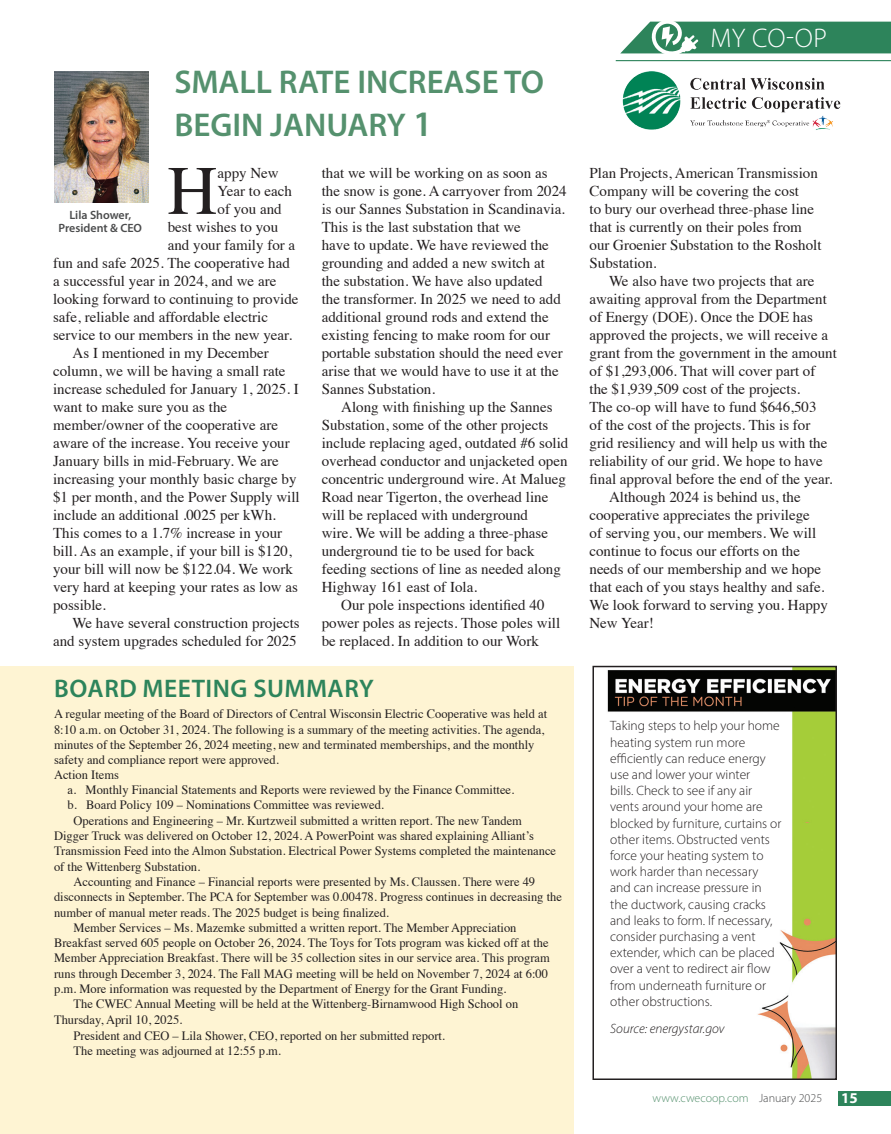
<style>
.page{position:relative;width:891px;height:1134px;background:#fff}
.page>*{position:absolute;margin:0;border:0;box-sizing:border-box;transform-origin:0 0}
.t1{font:69.45px "Times";color:#231f20}
.t2{font:600 33px "Myriad Pro";color:#55916e}
.t3{font:300 27px "Myriad Pro";color:#fff}
.headline{font:600 25.5px "Myriad Pro";letter-spacing:.02em;color:#2d845b}
.t4{font:15px/18px "Times";color:#231f20}
.t5{font:700 15px "Myriad Pro";color:#fff}
.subheads{font:300 13.5px/16.2px "Myriad Pro";color:#231f20}
.subheads-2{font:italic 300 13.5px "Myriad Pro";color:#231f20}
.t6{font:12.75px/15.3px "Times";color:#231f20}
.t7{font:300 12px "Myriad Pro";color:#538f6c}
.t8{font:600 12px "Myriad Pro";color:#4b4c4d}
.s1{font-size:36px}
.s2{color:#494a4b}
</style>
<div class="page">
<div style="left:0;top:667px;width:573px;height:467px;background:#fef4d3"></div>
<img style="left:622px;top:71px;width:219px;height:59px">
<hr style="left:616px;top:60px;width:275px;height:1px;background:#2d845b">
<svg style="left:620px;top:21px;width:271px;height:33px;background:#4e9774"></svg>
<div style="left:838px;top:1091px;width:53px;height:14px;background:#2d845b"></div>
<img style="left:54px;top:72px;width:94px;height:130px">
<img style="left:607px;top:669px;width:227px;height:408px">
<div style="left:592px;top:666px;width:245px;height:414px;border:2px solid #231f20"></div>
<p class="t2" style="left:174px;top:61px;width:371px">SMALL RATE INCREASE TO</p>
<p class="t2" style="left:174px;top:104px;width:259px">BEGIN JANUARY <span class="s1">1</span></p>
<p class="t1" style="left:167px;top:126px;width:52px">H</p>
<p class="t4" style="left:218px;top:163px;width:63px">appy New</p>
<p class="t4" style="left:218px;top:181px;width:76px">Year to each</p>
<p class="t4" style="left:218px;top:199px;width:66px">of you and</p>
<p class="t4" style="left:168px;top:217px;width:112px">best wishes to you</p>
<p class="t4" style="left:168px;top:235px;width:129px">and your family for a</p>
<p class="t4" style="left:53px;top:253px;width:238px">fun and safe 2025. The cooperative had</p>
<p class="t4" style="left:53px;top:271px;width:225px">a successful year in 2024, and we are</p>
<p class="t4" style="left:53px;top:289px;width:247px">looking forward to continuing to provide</p>
<p class="t4" style="left:53px;top:307px;width:217px">safe, reliable and affordable electric</p>
<p class="t4" style="left:53px;top:325px;width:241px">service to our members in the new year.</p>
<p class="t4" style="left:53px;top:343px;width:247px;text-indent:20px">As I mentioned in my December column, we will be having a small rate increase scheduled for January 1, 2025. I want to make sure you as the</p>
<p class="t4" style="left:53px;top:415px;width:248px">member/owner of the cooperative are aware of the increase. You receive your January bills in mid-February. We are increasing your monthly basic charge by $1 per month, and the Power Supply will include an additional .0025 per kWh.<br>This comes to a 1.7% increase in your bill. As an example, if your bill is $120, your bill will now be $122.04. We work very hard at keeping your rates as low as possible.</p>
<p class="t4" style="left:53px;top:613px;width:248px;text-align:right">We have several construction projects and system upgrades scheduled for 2025</p>
<p class="t8" style="left:69px;top:207px;width:63px">Lila Shower,</p>
<p class="t8" style="left:59px;top:220px;width:85px">President &amp; CEO</p>
<p class="t4" style="left:322px;top:163px;width:246px">that we will be working on as soon as the snow is gone. A carryover from 2024 is our Sannes Substation in Scandinavia.<br>This is the last substation that we<br>have to update. We have reviewed the grounding and added a new switch at the substation. We have also updated<br>the transformer. In 2025 we need to add additional ground rods and extend the existing fencing to make room for our portable substation should the need ever arise that we would have to use it at the Sannes Substation.</p>
<p class="t4" style="left:322px;top:397px;width:248px;text-indent:20px">Along with finishing up the Sannes Substation, some of the other projects include replacing aged, outdated #6 solid overhead conductor and unjacketed open concentric underground wire. At Malueg Road near Tigerton, the overhead line will be replaced with underground<br>wire. We will be adding a three-phase underground tie to be used for back feeding sections of line as needed along Highway 161 east of Iola.</p>
<p class="t4" style="left:322px;top:595px;width:240px;text-indent:20px">Our pole inspections identified 40 power poles as rejects. Those poles will be replaced. In addition to our Work</p>
<p class="headline" style="left:54px;top:673px;width:321px">BOARD MEETING SUMMARY</p>
<p class="t6" style="left:54px;top:705px;width:495px">A regular meeting of the Board of Directors of Central Wisconsin Electric Cooperative was held at 8:10 a.m. on October 31, 2024. The following is a summary of the meeting activities. The agenda, minutes of the September 26, 2024 meeting, new and terminated memberships, and the monthly safety and compliance report were approved.</p>
<p class="t6" style="left:54px;top:766px;width:66px">Action Items</p>
<p class="t6" style="left:68px;top:781px;width:448px">a. Monthly Financial Statements and Reports were reviewed by the Finance Committee.</p>
<p class="t6" style="left:68px;top:796px;width:318px">b. Board Policy 109 – Nominations Committee was reviewed.</p>
<p class="t6" style="left:54px;top:812px;width:504px;text-indent:20px">Operations and Engineering – Mr. Kurtzweil submitted a written report. The new Tandem Digger Truck was delivered on October 12, 2024. A PowerPoint was shared explaining Alliant’s Transmission Feed into the Almon Substation. Electrical Power Systems completed the maintenance of the Wittenberg Substation.</p>
<p class="t6" style="left:54px;top:873px;width:509px;text-indent:20px">Accounting and Finance – Financial reports were presented by Ms. Claussen. There were 49 disconnects in September. The PCA for September was 0.00478. Progress continues in decreasing the number of manual meter reads. The 2025 budget is being finalized.</p>
<p class="t6" style="left:54px;top:919px;width:497px;text-indent:20px">Member Services – Ms. Mazemke submitted a written report. The Member Appreciation Breakfast served 605 people on October 26, 2024. The Toys for Tots program was kicked off at the Member Appreciation Breakfast. There will be 35 collection sites in our service area. This program runs through December 3, 2024. The Fall MAG meeting will be held on November 7, 2024 at 6:00 p.m. More information was requested by the Department of Energy for the Grant Funding.</p>
<p class="t6" style="left:54px;top:995px;width:466px;text-indent:20px">The CWEC Annual Meeting will be held at the Wittenberg-Birnamwood High School on<br>Thursday, April 10, 2025.</p>
<p class="t6" style="left:74px;top:1027px;width:373px">President and CEO – Lila Shower, CEO, reported on her submitted report.</p>
<p class="t6" style="left:74px;top:1042px;width:209px">The meeting was adjourned at 12:55 p.m.</p>
<p class="t3" style="left:711px;top:21px;width:118px">MY CO-OP</p>
<p class="t4" style="left:590px;top:163px;width:234px">Plan Projects, American Transmission Company will be covering the cost<br>to bury our overhead three-phase line that is currently on their poles from our Groenier Substation to the Rosholt Substation.</p>
<p class="t4" style="left:590px;top:271px;width:249px;text-indent:20px">We also have two projects that are awaiting approval from the Department of Energy (DOE). Once the DOE has approved the projects, we will receive a grant from the government in the amount of $1,293,006. That will cover part of the $1,939,509 cost of the projects.<br>The co-op will have to fund $646,503<br>of the cost of the projects. This is for grid resiliency and will help us with the reliability of our grid. We hope to have final approval before the end of the year.</p>
<p class="t4" style="left:590px;top:487px;width:240px;text-indent:20px">Although 2024 is behind us, the cooperative appreciates the privilege<br>of serving you, our members. We will continue to focus our efforts on the needs of our membership and we hope that each of you stays healthy and safe.<br>We look forward to serving you. Happy<br>New Year!</p>
<p class="subheads" style="left:610px;top:718px;width:173px">Taking steps to help your home heating system run more efficiently can reduce energy use and lower your winter<br>bills. Check to see if any air vents around your home are blocked by furniture, curtains or other items. Obstructed vents force your heating system to work harder than necessary and can increase pressure in the ductwork, causing cracks and leaks to form. If necessary, consider purchasing a vent extender, which can be placed over a vent to redirect air flow from underneath furniture or other obstructions.</p>
<p class="subheads-2" style="left:610px;top:1020px;width:116px">Source: energystar.gov</p>
<p class="t7" style="left:653px;top:1091px;width:171px">www.cwecoop.com <span class="s2">January 2025</span></p>
<p class="t5" style="left:841px;top:1088px;width:18px">15</p>
</div>
